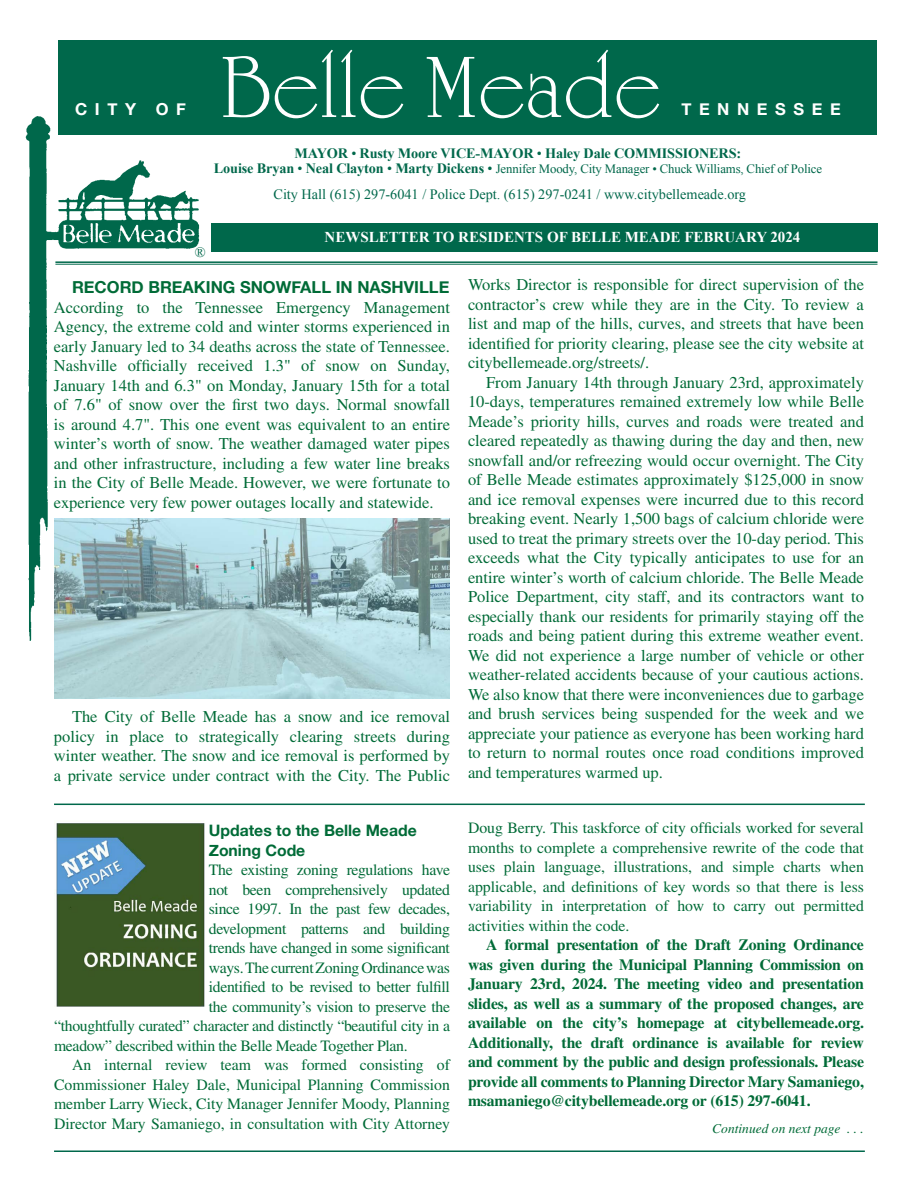
<style>
.page{position:relative;width:918px;height:1188px;background:#fff}
.page>*{position:absolute;margin:0;border:0;box-sizing:border-box;transform-origin:0 0}
.t1{font:90px "University Roman Plain";color:#fff}
.t2{font:16.5px/19.5px "Times";color:#006b37;text-align:justify}
.t3{font:700 16.5px "Helvetica Neue";color:#006b37}
.t4{font:700 16.5px "Helvetica Neue";letter-spacing:.46em;color:#fff}
.t5{font:15.75px/19.5px "Times";letter-spacing:-.02em;color:#006b37;text-align:justify}
.t6{font:700 15.75px/19.5px "Times";letter-spacing:-.01em;color:#006b37;text-align:justify}
.t7{font:15.75px "Times";color:#006b37}
.t8{font:700 15.75px/19.5px "Helvetica Neue";color:#006b37}
.t9{font:700 15px "Times New Roman";color:#fff}
.t10{font:14.25px "Times New Roman";color:#00684b}
.t11{font:700 14.25px "Times New Roman";letter-spacing:-.01em;color:#00684b}
.t12{font:italic 13.5px "Times";color:#006b37}
.t13{font:12.75px "Times New Roman";letter-spacing:-.01em;color:#00684b}
.s1{font-weight:400}
.s2{font-weight:700;font-size:14.25px}
.s3{font-size:14.25px}
</style>
<div class="page">
<div style="left:58px;top:40px;width:820px;height:95px;background:#00684b"></div>
<div style="left:211px;top:223px;width:667px;height:28px;background:#00684b"></div>
<hr style="left:55px;top:261px;width:822px;height:2px;background:#00684b">
<hr style="left:55px;top:264px;width:822px;height:1px;background:#00684b">
<img style="left:25px;top:116px;width:180px;height:525px">
<hr style="left:54px;top:1151px;width:811px;height:1px;background:#00684b">
<hr style="left:54px;top:804px;width:811px;height:1px;background:#00684b">
<img style="left:54px;top:518px;width:396px;height:180px">
<img style="left:56px;top:821px;width:149px;height:185px">
<p class="t4" style="left:75px;top:96px;width:112px">CITY OF</p>
<h1 class="t1" style="left:220px;top:33px;width:443px">Belle Meade</h1>
<p class="t4" style="left:681px;top:96px;width:161px">TENNESSEE</p>
<p class="t11" style="left:295px;top:144px;width:448px">MAYOR <span class="s1">•</span> Rusty Moore VICE-MAYOR <span class="s1">•</span> Haley Dale COMMISSIONERS:</p>
<p class="t13" style="left:214px;top:160px;width:610px"><span class="s2">Louise Bryan</span> <span class="s3">•</span> <span class="s2">Neal Clayton</span> <span class="s3">•</span> <span class="s2">Marty Dickens</span> <span class="s3">•</span> Jennifer Moody, City Manager • Chuck Williams, Chief of Police</p>
<p class="t10" style="left:274px;top:185px;width:474px">City Hall (615) 297-6041 / Police Dept. (615) 297-0241 / www.citybellemeade.org</p>
<p class="t10" style="left:195px;top:243px;width:12px">®</p>
<p class="t9" style="left:325px;top:227px;width:477px">NEWSLETTER TO RESIDENTS OF BELLE MEADE FEBRUARY 2024</p>
<p class="t3" style="left:72px;top:274px;width:379px">RECORD BREAKING SNOWFALL IN NASHVILLE</p>
<p class="t2" style="left:54px;top:297px;width:398px">According to the Tennessee Emergency Management Agency, the extreme cold and winter storms experienced in early January led to 34 deaths across the state of Tennessee.<br>Nashville officially received 1.3" of snow on Sunday, January 14th and 6.3" on Monday, January 15th for a total of 7.6" of snow over the first two days. Normal snowfall is around 4.7". This one event was equivalent to an entire winter’s worth of snow. The weather damaged water pipes and other infrastructure, including a few water line breaks in the City of Belle Meade. However, we were fortunate to experience very few power outages locally and statewide.</p>
<p class="t2" style="left:54px;top:707px;width:398px;text-indent:18px">The City of Belle Meade has a snow and ice removal policy in place to strategically clearing streets during winter weather. The snow and ice removal is performed by a private service under contract with the City. The Public</p>
<p class="t8" style="left:209px;top:821px;width:209px">Updates to the Belle Meade<br>Zoning Code</p>
<p class="t5" style="left:209px;top:860px;width:243px">The existing zoning regulations have</p>
<p class="t5" style="left:209px;top:880px;width:243px">not been comprehensively updated</p>
<p class="t5" style="left:209px;top:899px;width:243px">since 1997. In the past few decades,</p>
<p class="t5" style="left:209px;top:919px;width:243px">development patterns and building</p>
<p class="t5" style="left:209px;top:938px;width:243px">trends have changed in some significant</p>
<p class="t5" style="left:209px;top:958px;width:243px">ways. The current Zoning Ordinance was</p>
<p class="t5" style="left:209px;top:977px;width:243px">identified to be revised to better fulfill</p>
<p class="t5" style="left:209px;top:997px;width:243px">the community’s vision to preserve the</p>
<p class="t5" style="left:54px;top:1016px;width:397px">“thoughtfully curated” character and distinctly “beautiful city in a</p>
<p class="t5" style="left:54px;top:1036px;width:355px">meadow” described within the Belle Meade Together Plan.</p>
<p class="t7" style="left:72px;top:1056px;width:379px">An internal review team was formed consisting of</p>
<p class="t7" style="left:54px;top:1075px;width:397px">Commissioner Haley Dale, Municipal Planning Commission</p>
<p class="t7" style="left:54px;top:1095px;width:397px">member Larry Wieck, City Manager Jennifer Moody, Planning</p>
<p class="t7" style="left:54px;top:1114px;width:397px">Director Mary Samaniego, in consultation with City Attorney</p>
<p class="t2" style="left:468px;top:275px;width:398px">Works Director is responsible for direct supervision of the contractor’s crew while they are in the City. To review a list and map of the hills, curves, and streets that have been identified for priority clearing, please see the city website at citybellemeade.org/streets/.</p>
<p class="t2" style="left:468px;top:372px;width:398px;text-indent:18px">From January 14th through January 23rd, approximately 10-days, temperatures remained extremely low while Belle Meade’s priority hills, curves and roads were treated and cleared repeatedly as thawing during the day and then, new snowfall and/or refreezing would occur overnight. The City of Belle Meade estimates approximately $125,000 in snow and ice removal expenses were incurred due to this record breaking event. Nearly 1,500 bags of calcium chloride were used to treat the primary streets over the 10-day period. This exceeds what the City typically anticipates to use for an entire winter’s worth of calcium chloride. The Belle Meade Police Department, city staff, and its contractors want to especially thank our residents for primarily staying off the roads and being patient during this extreme weather event.<br>We did not experience a large number of vehicle or other weather-related accidents because of your cautious actions.<br>We also know that there were inconveniences due to garbage and brush services being suspended for the week and we appreciate your patience as everyone has been working hard to return to normal routes once road conditions improved and temperatures warmed up.</p>
<p class="t5" style="left:468px;top:818px;width:397px">Doug Berry. This taskforce of city officials worked for several months to complete a comprehensive rewrite of the code that uses plain language, illustrations, and simple charts when applicable, and definitions of key words so that there is less variability in interpretation of how to carry out permitted activities within the code.</p>
<p class="t6" style="left:468px;top:935px;width:398px;text-indent:18px">A formal presentation of the Draft Zoning Ordinance was given during the Municipal Planning Commission on January 23rd, 2024. The meeting video and presentation slides, as well as a summary of the proposed changes, are available on the city’s homepage at citybellemeade.org.<br>Additionally, the draft ordinance is available for review and comment by the public and design professionals. Please provide all comments to Planning Director Mary Samaniego, msamaniego@citybellemeade.org or (615) 297-6041.</p>
<p class="t12" style="left:712px;top:1121px;width:153px">Continued on next page . . .</p>
</div>
